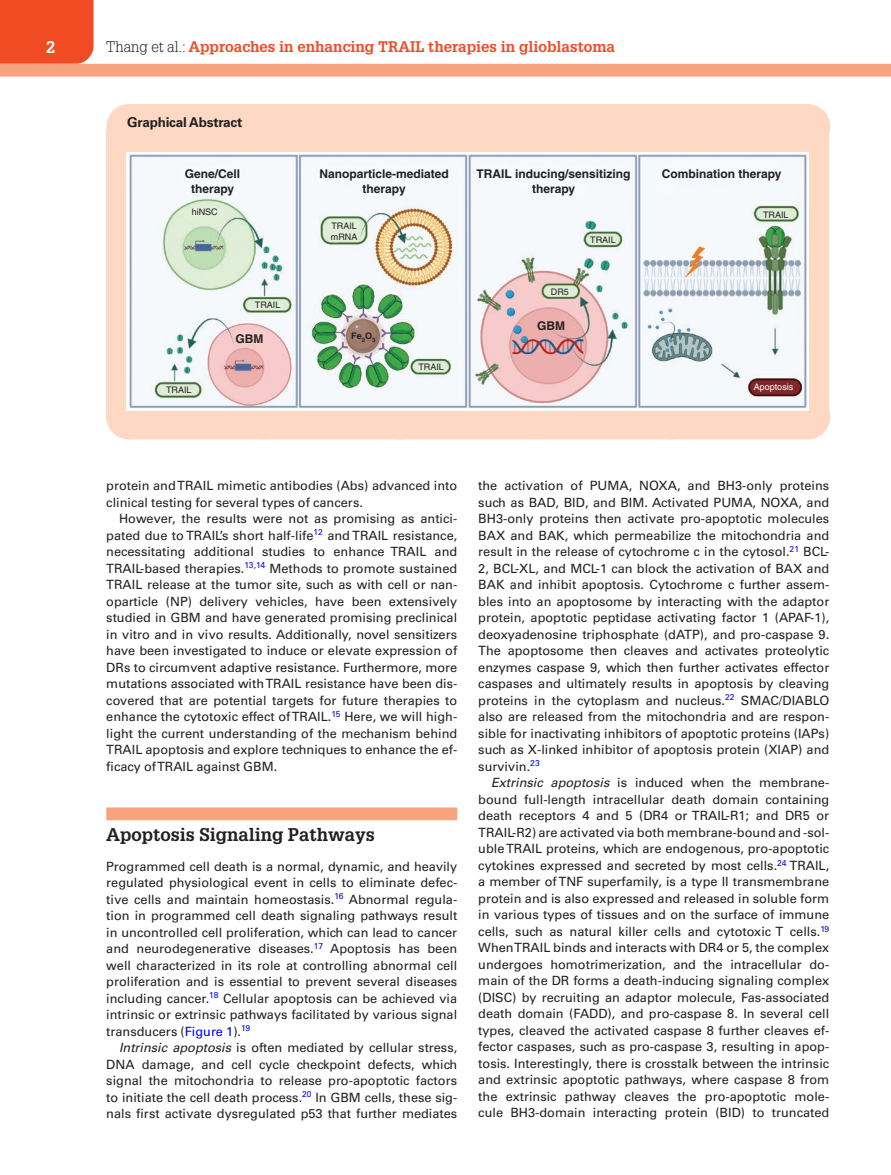
<style>
.page{position:relative;width:891px;height:1175px;background:#fff}
.page>*{position:absolute;margin:0;border:0;box-sizing:border-box;transform-origin:0 0}
.t1{font:700 18px "Glypha LT Std";color:#231f20}
.t2{font:700 16.5px "Glypha LT Std";color:#fff}
.t3{font:700 15px "Glypha LT Std";color:#f04b22}
.t4{font:700 13.5px "Univers LT Std";letter-spacing:-.015em;color:#231f20}
.t5{font:12.75px/16.5px "Univers LT Std";color:#231f20;text-align:justify}
.t6{font:700 12px/14.4px "Helvetica";color:#231f20;text-align:center}
.t7{font:9px/10.8px "Helvetica";color:#231f20}
.t8{font:9px "Helvetica";color:#fff}
.t9{font:700 9px "Helvetica";color:#231f20}
.s1{font-weight:300;color:#231f20}
.s2{color:#00f}
.s3{font-style:italic}
</style>
<div class="page">
<div style="left:0;top:0;width:94px;height:64px;background:#f04b22"></div>
<div style="left:0;top:64px;width:891px;height:12px;background:#f7a37d"></div>
<div style="left:106px;top:807px;width:351px;height:13px;background:#f7a37d"></div>
<div style="left:129px;top:104px;width:678px;height:45px;background:#fdd8c3"></div>
<hr style="left:807px;top:104px;width:1px;height:45px;background:#fdd8c3">
<div style="left:106px;top:131px;width:723px;height:289px;background:#fdd8c3"></div>
<div style="left:129px;top:394px;width:678px;height:45px;background:#fdd8c3"></div>
<hr style="left:807px;top:394px;width:1px;height:45px;background:#fdd8c3">
<img style="left:127px;top:152px;width:682px;height:259px">
<p class="t2" style="left:46px;top:37px;width:11px">2</p>
<p class="t3" style="left:106px;top:37px;width:510px"><span class="s1">Thang et al.:</span> Approaches in enhancing TRAIL therapies in glioblastoma</p>
<p class="t4" style="left:127px;top:114px;width:116px">Graphical Abstract</p>
<p class="t6" style="left:185px;top:167px;width:57px">Gene/Cell therapy</p>
<p class="t6" style="left:319px;top:167px;width:131px">Nanoparticle-mediated therapy</p>
<p class="t6" style="left:477px;top:167px;width:156px">TRAIL inducing/sensitizing therapy</p>
<p class="t6" style="left:662px;top:167px;width:121px">Combination therapy</p>
<p class="t7" style="left:192px;top:206px;width:28px">hiNSC</p>
<p class="t7" style="left:763px;top:209px;width:27px">TRAIL</p>
<p class="t7" style="left:166px;top:384px;width:27px">TRAIL</p>
<p class="t7" style="left:255px;top:299px;width:27px">TRAIL</p>
<p class="t6" style="left:235px;top:331px;width:29px">GBM</p>
<p class="t7" style="left:331px;top:220px;width:28px">TRAIL mRNA</p>
<p class="t9" style="left:351px;top:330px;width:26px">Fe<sub>2</sub>O<sub>3</sub></p>
<p class="t7" style="left:418px;top:361px;width:27px">TRAIL</p>
<p class="t7" style="left:551px;top:286px;width:19px">DR5</p>
<p class="t6" style="left:537px;top:318px;width:29px">GBM</p>
<p class="t7" style="left:590px;top:234px;width:27px">TRAIL</p>
<p class="t8" style="left:754px;top:381px;width:41px">Apoptosis</p>
<p class="t5" style="left:106px;top:477px;width:353px">protein and TRAIL mimetic antibodies (Abs) advanced into clinical testing for several types of cancers.</p>
<p class="t5" style="left:106px;top:510px;width:353px;text-indent:13px">However, the results were not as promising as antici&shy;pated due to TRAIL’s short half-life<sup>12</sup> and TRAIL resistance, necessitating additional studies to enhance TRAIL and TRAIL-based therapies.<sup>13</sup><sup>,</sup><sup>14</sup> Methods to promote sustained TRAIL release at the tumor site, such as with cell or nan&shy;oparticle (NP) delivery vehicles, have been extensively studied in GBM and have generated promising preclinical in vitro and in vivo results. Additionally, novel sensitizers have been investigated to induce or elevate expression of DRs to circumvent adaptive resistance. Furthermore, more mutations associated with TRAIL resistance have been dis&shy;covered that are potential targets for future therapies to enhance the cytotoxic effect of TRAIL.<sup>15</sup> Here, we will high&shy;light the current understanding of the mechanism behind TRAIL apoptosis and explore techniques to enhance the ef&shy;ficacy of TRAIL against GBM.</p>
<h1 class="t1" style="left:106px;top:823px;width:270px">Apoptosis Signaling Pathways</h1>
<p class="t5" style="left:106px;top:857px;width:353px">Programmed cell death is a normal, dynamic, and heavily regulated physiological event in cells to eliminate defec&shy;tive cells and maintain homeostasis.<sup>16</sup> Abnormal regula&shy;tion in programmed cell death signaling pathways result in uncontrolled cell proliferation, which can lead to cancer and neurodegenerative diseases.<sup>17</sup> Apoptosis has been well characterized in its role at controlling abnormal cell proliferation and is essential to prevent several diseases including cancer.<sup>18</sup> Cellular apoptosis can be achieved via intrinsic or extrinsic pathways facilitated by various signal transducers (<span class="s2">Figure 1</span>).<sup>19</sup></p>
<p class="t5" style="left:106px;top:1039px;width:353px;text-indent:13px"><span class="s3">Intrinsic apoptosis</span> is often mediated by cellular stress, DNA damage, and cell cycle checkpoint defects, which signal the mitochondria to release pro-apoptotic factors to initiate the cell death process.<sup>20</sup> In GBM cells, these sig&shy;nals first activate dysregulated p53 that further mediates</p>
<p class="t5" style="left:478px;top:477px;width:353px">the activation of PUMA, NOXA, and BH3-only proteins such as BAD, BID, and BIM. Activated PUMA, NOXA, and BH3-only proteins then activate pro-apoptotic molecules BAX and BAK, which permeabilize the mitochondria and result in the release of cytochrome c in the cytosol.<sup>21</sup> BCL-2, BCL-XL, and MCL-1 can block the activation of BAX and BAK and inhibit apoptosis. Cytochrome c further assem&shy;bles into an apoptosome by interacting with the adaptor protein, apoptotic peptidase activating factor 1 (APAF-1), deoxyadenosine triphosphate (dATP), and pro-caspase 9.<br>The apoptosome then cleaves and activates proteolytic enzymes caspase 9, which then further activates effector caspases and ultimately results in apoptosis by cleaving proteins in the cytoplasm and nucleus.<sup>22</sup> SMAC/DIABLO also are released from the mitochondria and are respon&shy;sible for inactivating inhibitors of apoptotic proteins (IAPs) such as X-linked inhibitor of apoptosis protein (XIAP) and survivin.<sup>23</sup></p>
<p class="t5" style="left:478px;top:774px;width:353px;text-indent:13px"><span class="s3">Extrinsic apoptosis</span> is induced when the membrane&shy;bound full-length intracellular death domain containing death receptors 4 and 5 (DR4 or TRAIL-R1; and DR5 or TRAIL-R2) are activated via both membrane-bound and -sol&shy;uble TRAIL proteins, which are endogenous, pro-apoptotic cytokines expressed and secreted by most cells.<sup>24</sup> TRAIL, a member of TNF superfamily, is a type II transmembrane protein and is also expressed and released in soluble form in various types of tissues and on the surface of immune cells, such as natural killer cells and cytotoxic T cells.<sup>19<br></sup>When TRAIL binds and interacts with DR4 or 5, the complex undergoes homotrimerization, and the intracellular do&shy;main of the DR forms a death-inducing signaling complex (DISC) by recruiting an adaptor molecule, Fas-associated death domain (FADD), and pro-caspase 8. In several cell types, cleaved the activated caspase 8 further cleaves ef&shy;fector caspases, such as pro-caspase 3, resulting in apop&shy;tosis. Interestingly, there is crosstalk between the intrinsic and extrinsic apoptotic pathways, where caspase 8 from the extrinsic pathway cleaves the pro-apoptotic mole&shy;cule BH3-domain interacting protein (BID) to truncated</p>
</div>
